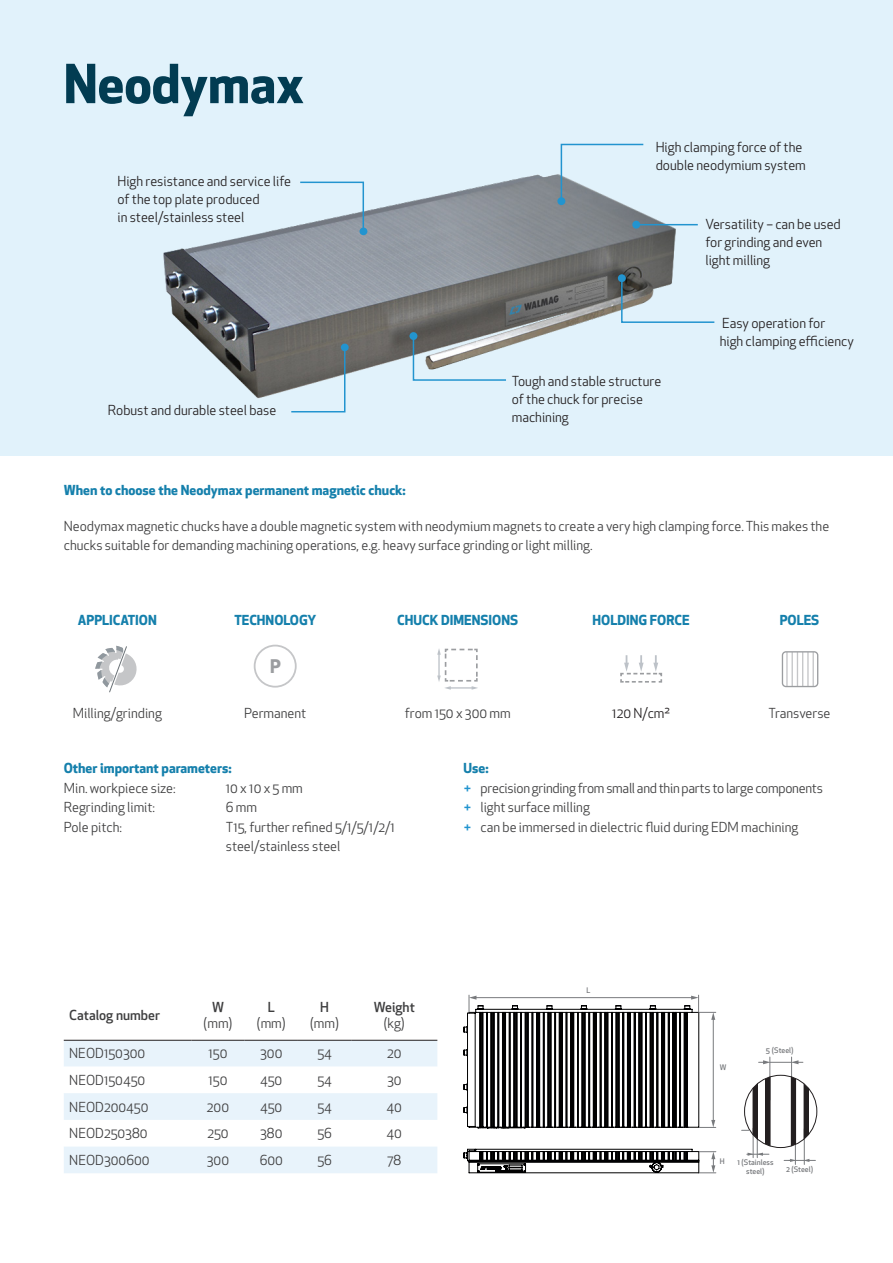
<style>
.page{position:relative;width:893px;height:1263px;background:#fff}
.page>*{position:absolute;margin:0;border:0;box-sizing:border-box;transform-origin:0 0}
.t1{font:700 52.5px "Apex New";color:#023c52}
.t2{font:700 18.45px "Apex New";color:#9b9da0}
.t3{font:13.5px/19.5px "Apex New";color:#3e3e3f}
.t4{font:13.5px/18px "Apex New";color:#231f20}
.t5{font:700 13.5px "Apex New";color:#1580ac}
.t6{font:13.5px "Apex New";letter-spacing:-.02em;color:#3e3e3f}
.t7{font:500 13.5px "Apex New";color:#3e3e3f}
.t8{font:500 7.5px/9px "Apex New";color:#787a7d;text-align:center}
.s1{font-weight:500;color:#2294cf}
</style>
<div class="page">
<div style="left:0;top:0;width:893px;height:455px;background:#e1f2fb"></div>
<img style="left:163px;top:174px;width:535px;height:225px">
<svg style="left:437px;top:648px;width:41px;height:42px"></svg>
<svg style="left:620px;top:655px;width:43px;height:28px"></svg>
<div style="left:254px;top:645px;width:43px;height:43px;border:2px solid #c5c6c8;border-radius:50%"></div>
<hr style="left:786px;top:652px;width:2px;height:34px;background:#c5c6c8">
<hr style="left:791px;top:652px;width:2px;height:34px;background:#c5c6c8">
<hr style="left:797px;top:652px;width:1px;height:34px;background:#c5c6c8">
<hr style="left:802px;top:652px;width:1px;height:34px;background:#c5c6c8">
<hr style="left:807px;top:652px;width:2px;height:34px;background:#c5c6c8">
<hr style="left:812px;top:652px;width:2px;height:34px;background:#c5c6c8">
<div style="left:782px;top:651px;width:36px;height:36px;border:1px solid #9b9da0;border-radius:4px"></div>
<svg style="left:64px;top:1041px;width:373px;height:132px;fill:#e8f3fb"></svg>
<hr style="left:64px;top:1040px;width:127px;height:1px;background:#231f20">
<hr style="left:191px;top:1040px;width:54px;height:1px;background:#231f20">
<hr style="left:245px;top:1040px;width:53px;height:1px;background:#231f20">
<hr style="left:298px;top:1040px;width:53px;height:1px;background:#231f20">
<hr style="left:351px;top:1040px;width:86px;height:1px;background:#231f20">
<svg style="left:95px;top:646px;width:42px;height:47px"></svg>
<div style="left:341px;top:344px;width:8px;height:7px;background:#2294cf;border-radius:50%"></div>
<svg style="left:290px;top:346px;width:56px;height:67px"></svg>
<div style="left:360px;top:228px;width:7px;height:7px;background:#2294cf;border-radius:50%"></div>
<svg style="left:299px;top:181px;width:66px;height:51px"></svg>
<div style="left:557px;top:197px;width:8px;height:8px;background:#2294cf;border-radius:50%"></div>
<svg style="left:560px;top:143px;width:85px;height:60px"></svg>
<div style="left:618px;top:274px;width:8px;height:8px;background:#2294cf;border-radius:50%"></div>
<svg style="left:620px;top:277px;width:95px;height:47px"></svg>
<div style="left:632px;top:221px;width:8px;height:8px;background:#2294cf;border-radius:50%"></div>
<hr style="left:636px;top:224px;width:62px;height:1px;background:#2294cf">
<div style="left:409px;top:332px;width:8px;height:8px;background:#2294cf;border-radius:50%"></div>
<svg style="left:412px;top:335px;width:95px;height:46px"></svg>
<hr style="left:753px;top:1128px;width:1px;height:30px;background:#787a7d">
<hr style="left:757px;top:1128px;width:1px;height:30px;background:#787a7d">
<hr style="left:795px;top:1129px;width:1px;height:35px;background:#787a7d">
<hr style="left:804px;top:1129px;width:1px;height:35px;background:#787a7d">
<svg style="left:784px;top:1159px;width:31px;height:3px"></svg>
<hr style="left:791px;top:1057px;width:1px;height:35px;background:#787a7d">
<hr style="left:769px;top:1057px;width:1px;height:43px;background:#787a7d">
<svg style="left:759px;top:1060px;width:44px;height:4px"></svg>
<svg style="left:742px;top:1075px;width:28px;height:81px"></svg>
<svg style="left:791px;top:1075px;width:5px;height:72px"></svg>
<svg style="left:804px;top:1083px;width:5px;height:64px"></svg>
<div style="left:744px;top:1075px;width:73px;height:73px;border:1px solid #231f20;border-radius:50%"></div>
<svg style="left:463px;top:995px;width:253px;height:179px"></svg>
<p class="t1" style="left:64px;top:46px;width:242px">Neodymax</p>
<p class="t4" style="left:117px;top:172px;width:175px">High resistance and service life of the top plate produced<br>in steel/stainless steel</p>
<p class="t4" style="left:108px;top:401px;width:170px">Robust and durable steel base</p>
<p class="t4" style="left:656px;top:138px;width:152px">High clamping force of the double neodymium system</p>
<p class="t4" style="left:705px;top:215px;width:137px">Versatility – can be used</p>
<p class="t4" style="left:705px;top:233px;width:118px">for grinding and even light milling</p>
<p class="t4" style="left:512px;top:373px;width:151px">Tough and stable structure of the chuck for precise machining</p>
<p class="t4" style="left:720px;top:314px;width:136px">Easy operation for<br>high clamping efficiency</p>
<p class="t5" style="left:64px;top:480px;width:344px">When to choose the Neodymax permanent magnetic chuck:</p>
<p class="t3" style="left:64px;top:516px;width:767px">Neodymax magnetic chucks have a double magnetic system with neodymium magnets to create a very high clamping force. This makes the chucks suitable for demanding machining operations, e.g. heavy surface grinding or light milling.</p>
<p class="t5" style="left:78px;top:610px;width:80px">APPLICATION</p>
<p class="t3" style="left:73px;top:703px;width:91px">Milling/grinding</p>
<p class="t5" style="left:234px;top:610px;width:83px">TECHNOLOGY</p>
<p class="t5" style="left:780px;top:610px;width:41px">POLES</p>
<p class="t5" style="left:397px;top:610px;width:122px">CHUCK DIMENSIONS</p>
<p class="t5" style="left:593px;top:610px;width:99px">HOLDING FORCE</p>
<h2 class="t2" style="left:270px;top:653px;width:12px">P</h2>
<p class="t3" style="left:405px;top:703px;width:107px">from 150 x 300 mm</p>
<p class="t4" style="left:612px;top:704px;width:59px">120 N/cm²</p>
<p class="t3" style="left:244px;top:703px;width:64px">Permanent</p>
<p class="t3" style="left:769px;top:703px;width:63px">Transverse</p>
<p class="t5" style="left:64px;top:758px;width:169px">Other important parameters:</p>
<p class="t3" style="left:64px;top:778px;width:113px">Min. workpiece size:</p>
<p class="t3" style="left:226px;top:778px;width:79px">10 x 10 x 5 mm</p>
<p class="t3" style="left:64px;top:797px;width:93px">Regrinding limit:</p>
<p class="t3" style="left:226px;top:797px;width:33px">6 mm</p>
<p class="t3" style="left:64px;top:817px;width:60px">Pole pitch:</p>
<p class="t3" style="left:226px;top:817px;width:171px">T15, further refined 5/1/5/1/2/1 steel/stainless steel</p>
<p class="t5" style="left:463px;top:758px;width:27px">Use:</p>
<p class="t6" style="left:463px;top:779px;width:361px"><span class="s1">+</span> precision grinding from small and thin parts to large components</p>
<p class="t3" style="left:463px;top:797px;width:128px"><span class="s1">+</span> light surface milling</p>
<p class="t3" style="left:463px;top:817px;width:336px"><span class="s1">+</span> can be immersed in dielectric fluid during EDM machining</p>
<p class="t7" style="left:69px;top:1006px;width:92px">Catalog number</p>
<p class="t7" style="left:212px;top:998px;width:13px">W</p>
<p class="t3" style="left:204px;top:1013px;width:30px">(mm)</p>
<p class="t7" style="left:268px;top:998px;width:9px">L</p>
<p class="t3" style="left:257px;top:1013px;width:30px">(mm)</p>
<p class="t7" style="left:320px;top:998px;width:10px">H</p>
<p class="t3" style="left:310px;top:1013px;width:30px">(mm)</p>
<p class="t7" style="left:374px;top:998px;width:43px">Weight</p>
<p class="t3" style="left:384px;top:1013px;width:22px">(kg)</p>
<p class="t3" style="left:69px;top:1043px;width:78px">NEOD150300</p>
<p class="t3" style="left:208px;top:1043px;width:20px">150</p>
<p class="t3" style="left:260px;top:1043px;width:24px">300</p>
<p class="t3" style="left:317px;top:1043px;width:16px">54</p>
<p class="t3" style="left:387px;top:1043px;width:16px">20</p>
<p class="t3" style="left:69px;top:1070px;width:77px">NEOD150450</p>
<p class="t3" style="left:209px;top:1070px;width:20px">150</p>
<p class="t3" style="left:260px;top:1070px;width:24px">450</p>
<p class="t3" style="left:317px;top:1070px;width:16px">54</p>
<p class="t3" style="left:387px;top:1070px;width:16px">30</p>
<p class="t3" style="left:69px;top:1097px;width:81px">NEOD200450</p>
<p class="t3" style="left:207px;top:1097px;width:24px">200</p>
<p class="t3" style="left:260px;top:1097px;width:24px">450</p>
<p class="t3" style="left:317px;top:1097px;width:16px">54</p>
<p class="t3" style="left:387px;top:1097px;width:17px">40</p>
<p class="t3" style="left:69px;top:1124px;width:80px">NEOD250380</p>
<p class="t3" style="left:207px;top:1124px;width:23px">250</p>
<p class="t3" style="left:260px;top:1124px;width:24px">380</p>
<p class="t3" style="left:317px;top:1124px;width:16px">56</p>
<p class="t3" style="left:387px;top:1124px;width:17px">40</p>
<p class="t3" style="left:69px;top:1150px;width:82px">NEOD300600</p>
<p class="t3" style="left:207px;top:1150px;width:24px">300</p>
<p class="t3" style="left:260px;top:1150px;width:25px">600</p>
<p class="t3" style="left:317px;top:1150px;width:16px">56</p>
<p class="t3" style="left:387px;top:1150px;width:15px">78</p>
<p class="t8" style="left:586px;top:985px;width:5px">L</p>
<p class="t8" style="left:720px;top:1062px;width:8px">W</p>
<p class="t8" style="left:766px;top:1046px;width:29px">5 (Steel)</p>
<p class="t8" style="left:720px;top:1157px;width:6px">H</p>
<p class="t8" style="left:737px;top:1157px;width:38px">1 (Stainless steel)</p>
<p class="t8" style="left:786px;top:1165px;width:29px">2 (Steel)</p>
</div>
